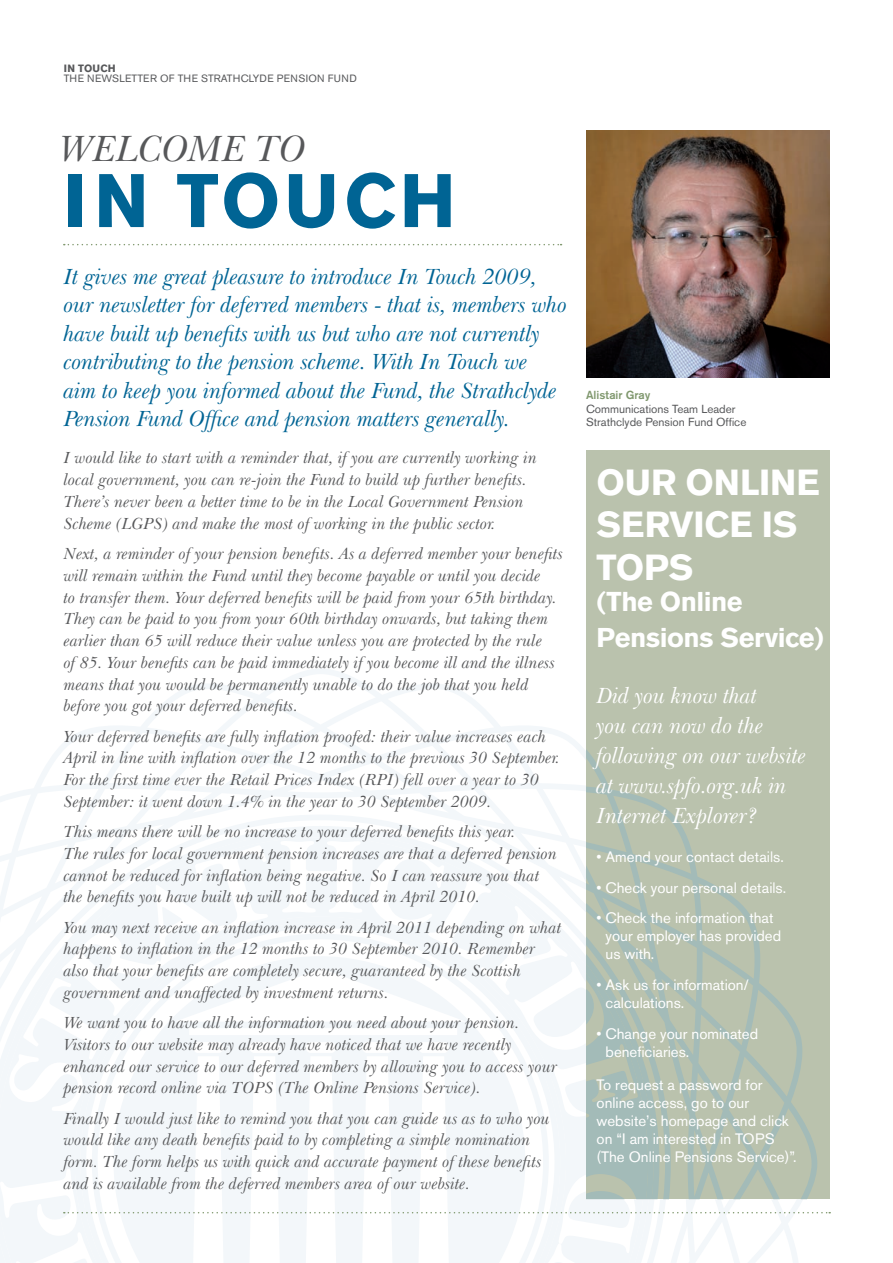
<style>
.page{position:relative;width:893px;height:1263px;background:#fff}
.page>*{position:absolute;margin:0;border:0;box-sizing:border-box;transform-origin:0 0}
.t1{font:700 75px "Akzidenz Grotesk BE";letter-spacing:.05em;color:#006494}
.t2{font:italic 37.5px "New Baskerville IT Cby BT";letter-spacing:-.01em;color:#57585a}
.t3{font:700 36px/42px "Akzidenz Grotesk BE";letter-spacing:-.005em;color:#fff}
.t4{font:700 27px/36px "Akzidenz Grotesk BE";letter-spacing:-.015em;color:#fff}
.t5{font:italic 22.5px/28.5px "New Baskerville IT Cby BT";letter-spacing:-.01em;color:#006494}
.t6{font:italic 22.5px/30px "New Baskerville IT Cby BT";letter-spacing:-.01em;color:#fff}
.t7{font:italic 16.5px/21.8px "New Baskerville IT Cby BT";color:#57585a}
.t8{font:15px/18px "Akzidenz Grotesk BE";color:#fff}
.t9{font:11.7px/13.5px "Akzidenz Grotesk BE";color:#57585a}
.t10{font:500 11.7px "Akzidenz Grotesk BE";color:#80986e}
.t11{font:10.5px "Akzidenz Grotesk BE";letter-spacing:.03em;color:#57585a}
.t12{font:700 10.5px "Akzidenz Grotesk BE";letter-spacing:.01em;color:#57585a}
</style>
<div class="page">
<svg style="left:0;top:669px;width:803px;height:594px"></svg>
<svg style="left:114px;top:956px;width:411px;height:307px;fill:#f3f7fa"></svg>
<div style="left:586px;top:451px;width:243px;height:748px;background:#bac2ad"></div>
<svg style="left:586px;top:750px;width:231px;height:449px"></svg>
<svg style="left:64px;top:244px;width:498px;height:1px"></svg>
<img style="left:586px;top:130px;width:243px;height:247px">
<svg style="left:64px;top:1212px;width:766px;height:1px"></svg>
<p class="t12" style="left:64px;top:62px;width:53px">IN TOUCH</p>
<p class="t11" style="left:64px;top:72px;width:295px">THE NEWSLETTER OF THE STRATHCLYDE PENSION FUND</p>
<h2 class="t2" style="left:60px;top:125px;width:248px">WELCOME TO</h2>
<h1 class="t1" style="left:64px;top:158px;width:394px">IN TOUCH</h1>
<p class="t5" style="left:64px;top:262px;width:505px">It gives me great pleasure to introduce In Touch 2009, our newsletter for deferred members - that is, members who have built up benefits with us but who are not currently contributing to the pension scheme. With In Touch we<br>aim to keep you informed about the Fund, the Strathclyde Pension Fund Office and pension matters generally.</p>
<p class="t7" style="left:64px;top:447px;width:475px">I would like to start with a reminder that, if you are currently working in local government, you can re-join the Fund to build up further benefits.<br>There’s never been a better time to be in the Local Government Pension Scheme (LGPS) and make the most of working in the public sector.</p>
<p class="t7" style="left:64px;top:543px;width:501px">Next, a reminder of your pension benefits. As a deferred member your benefits will remain within the Fund until they become payable or until you decide<br>to transfer them. Your deferred benefits will be paid from your 65th birthday.<br>They can be paid to you from your 60th birthday onwards, but taking them earlier than 65 will reduce their value unless you are protected by the rule<br>of 85. Your benefits can be paid immediately if you become ill and the illness means that you would be permanently unable to do the job that you held before you got your deferred benefits.</p>
<p class="t7" style="left:64px;top:725px;width:498px">Your deferred benefits are fully inflation proofed: their value increases each April in line with inflation over the 12 months to the previous 30 September.<br>For the first time ever the Retail Prices Index (RPI) fell over a year to 30<br>September: it went down 1.4% in the year to 30 September 2009.</p>
<p class="t7" style="left:64px;top:821px;width:495px">This means there will be no increase to your deferred benefits this year.<br>The rules for local government pension increases are that a deferred pension cannot be reduced for inflation being negative. So I can reassure you that the benefits you have built up will not be reduced in April 2010.</p>
<p class="t7" style="left:64px;top:916px;width:499px">You may next receive an inflation increase in April 2011 depending on what happens to inflation in the 12 months to 30 September 2010. Remember also that your benefits are completely secure, guaranteed by the Scottish government and unaffected by investment returns.</p>
<p class="t7" style="left:64px;top:1012px;width:495px">We want you to have all the information you need about your pension.<br>Visitors to our website may already have noticed that we have recently enhanced our service to our deferred members by allowing you to access your pension record online via TOPS (The Online Pensions Service).</p>
<p class="t7" style="left:64px;top:1107px;width:488px">Finally I would just like to remind you that you can guide us as to who you would like any death benefits paid to by completing a simple nomination form. The form helps us with quick and accurate payment of these benefits and is available from the deferred members area of our website.</p>
<p class="t10" style="left:586px;top:388px;width:66px">Alistair Gray</p>
<p class="t9" style="left:586px;top:402px;width:162px">Communications Team Leader<br>Strathclyde Pension Fund Office</p>
<h3 class="t3" style="left:596px;top:462px;width:225px">OUR ONlINE<br>SERVICE IS<br>TOPS</h3>
<h3 class="t4" style="left:596px;top:584px;width:229px">(The Online<br>Pensions Service)</h3>
<h3 class="t6" style="left:596px;top:681px;width:212px">Did you know that<br>you can now do the following on our website at www.spfo.org.uk in<br>Internet Explorer?</h3>
<p class="t8" style="left:596px;top:848px;width:189px">• Amend your contact details.</p>
<p class="t8" style="left:596px;top:878px;width:191px">• Check your personal details.</p>
<p class="t8" style="left:606px;top:909px;width:177px;text-indent:-9px">• Check the information that your employer has provided us with.</p>
<p class="t8" style="left:606px;top:976px;width:145px;text-indent:-9px">• Ask us for information/ calculations.</p>
<p class="t8" style="left:606px;top:1025px;width:154px;text-indent:-9px">• Change your nominated beneficiaries.</p>
<p class="t8" style="left:596px;top:1075px;width:202px">To request a password for online access, go to our website’s homepage and click on “I am interested in TOPS (The Online Pensions Service)”.</p>
</div>
